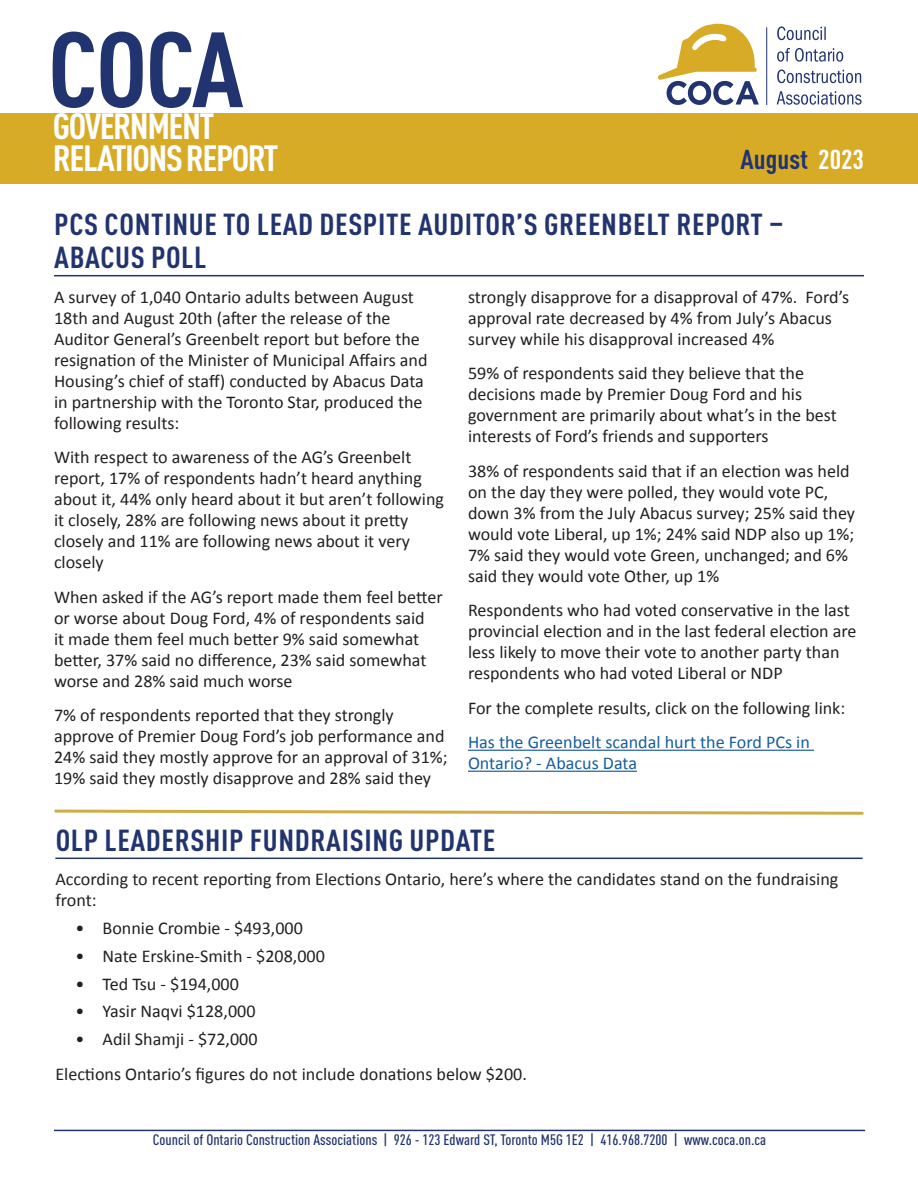
<style>
.page{position:relative;width:918px;height:1188px;background:#fff}
.page>*{position:absolute;margin:0;border:0;box-sizing:border-box;transform-origin:0 0}
.t1{font:700 condensed 105px "DIN Pro";color:#22346f;scale:1.06 1}
.t2{font:700 condensed 36px/31.5px "DIN Pro";letter-spacing:-.04em;color:#fff;scale:1.06 1}
.Article_Title{font:700 condensed 30px/33px "DIN Pro";letter-spacing:.02em;color:#22346f;scale:1.06 1}
.t3{font:700 condensed 27px "DIN Pro";color:#22346f;scale:1.06 1}
.Body{font:18px/21px "Calibri";color:#231f20}
.Body-2{font:18px/21px "Calibri";color:#175d9e}
.t4{font:500 condensed 15px "DIN Pro";color:#22346f;scale:1.06 1}
.s1{color:#fff}
</style>
<div class="page">
<hr style="left:54px;top:1130px;width:811px;height:1px;background:#22346f">
<div style="left:0;top:113px;width:918px;height:71px;background:#d8ab27"></div>
<hr style="left:766px;top:27px;width:1px;height:78px;background:#22346f">
<svg style="left:658px;top:24px;width:101px;height:81px"></svg>
<svg style="left:777px;top:91px;width:85px;height:14px"></svg>
<svg style="left:777px;top:69px;width:84px;height:14px"></svg>
<svg style="left:777px;top:48px;width:66px;height:14px"></svg>
<svg style="left:777px;top:26px;width:49px;height:14px"></svg>
<hr style="left:54px;top:275px;width:810px;height:1px;background:#22346f">
<hr style="left:468px;top:750px;width:346px;height:1px;background:#175d9e">
<hr style="left:468px;top:771px;width:169px;height:1px;background:#175d9e">
<hr style="left:55px;top:858px;width:808px;height:1px;background:#22346f">
<svg style="left:54px;top:809px;width:810px;height:6px"></svg>
<h1 class="t1" style="left:48px;top:-9px;width:186px">COCA</h1>
<h2 class="t2" style="left:53px;top:107px;width:214px">GOVERNMENT<br>RELATIONS REPORT</h2>
<h3 class="t3" style="left:741px;top:139px;width:118px">August <span class="s1">2023</span></h3>
<p class="Article_Title" style="left:54px;top:205px;width:689px">PCS CONTINUE TO LEAD DESPITE AUDITOR’S GREENBELT REPORT –<br>ABACUS POLL</p>
<p class="Body" style="left:54px;top:286px;width:375px">A survey of 1,040 Ontario adults between August 18th and August 20th (after the release of the Auditor General’s Greenbelt report but before the resignation of the Minister of Municipal Affairs and Housing’s chief of staff) conducted by Abacus Data in partnership with the Toronto Star, produced the following results:</p>
<p class="Body" style="left:54px;top:446px;width:392px">With respect to awareness of the AG’s Greenbelt report, 17% of respondents hadn’t heard anything about it, 44% only heard about it but aren’t following it closely, 28% are following news about it pretty closely and 11% are following news about it very closely</p>
<p class="Body" style="left:54px;top:586px;width:390px">When asked if the AG’s report made them feel better or worse about Doug Ford, 4% of respondents said<br>it made them feel much better 9% said somewhat better, 37% said no difference, 23% said somewhat worse and 28% said much worse</p>
<p class="Body" style="left:54px;top:704px;width:395px">7% of respondents reported that they strongly approve of Premier Doug Ford’s job performance and 24% said they mostly approve for an approval of 31%; 19% said they mostly disapprove and 28% said they</p>
<p class="Body" style="left:468px;top:286px;width:383px">strongly disapprove for a disapproval of 47%. Ford’s approval rate decreased by 4% from July’s Abacus survey while his disapproval increased 4%</p>
<p class="Body" style="left:468px;top:362px;width:370px">59% of respondents said they believe that the decisions made by Premier Doug Ford and his government are primarily about what’s in the best interests of Ford’s friends and supporters</p>
<p class="Body" style="left:468px;top:460px;width:389px">38% of respondents said that if an election was held on the day they were polled, they would vote PC, down 3% from the July Abacus survey; 25% said they would vote Liberal, up 1%; 24% said NDP also up 1%; 7% said they would vote Green, unchanged; and 6% said they would vote Other, up 1%</p>
<p class="Body" style="left:468px;top:599px;width:390px">Respondents who had voted conservative in the last provincial election and in the last federal election are less likely to move their vote to another party than respondents who had voted Liberal or NDP</p>
<p class="Body" style="left:468px;top:697px;width:379px">For the complete results, click on the following link:</p>
<p class="Body-2" style="left:468px;top:731px;width:343px">Has the Greenbelt scandal hurt the Ford PCs in<br>Ontario? - Abacus Data</p>
<p class="Article_Title" style="left:56px;top:821px;width:416px">OLP LEADERSHIP FUNDRAISING UPDATE</p>
<p class="Body" style="left:55px;top:868px;width:784px">According to recent reporting from Elections Ontario, here’s where the candidates stand on the fundraising front:</p>
<p class="Body" style="left:76px;top:917px;width:229px">• Bonnie Crombie - $493,000</p>
<p class="Body" style="left:76px;top:945px;width:251px">• Nate Erskine-Smith - $208,000</p>
<p class="Body" style="left:76px;top:973px;width:165px">• Ted Tsu - $194,000</p>
<p class="Body" style="left:76px;top:1000px;width:181px">• Yasir Naqvi $128,000</p>
<p class="Body" style="left:76px;top:1028px;width:184px">• Adil Shamji - $72,000</p>
<p class="Body" style="left:55px;top:1063px;width:473px">Elections Ontario’s figures do not include donations below $200.</p>
<p class="t4" style="left:153px;top:1128px;width:580px">Council of Ontario Construction Associations | 926 - 123 Edward ST, Toronto M5G 1E2 | 416.968.7200 | www.coca.on.ca</p>
</div>
